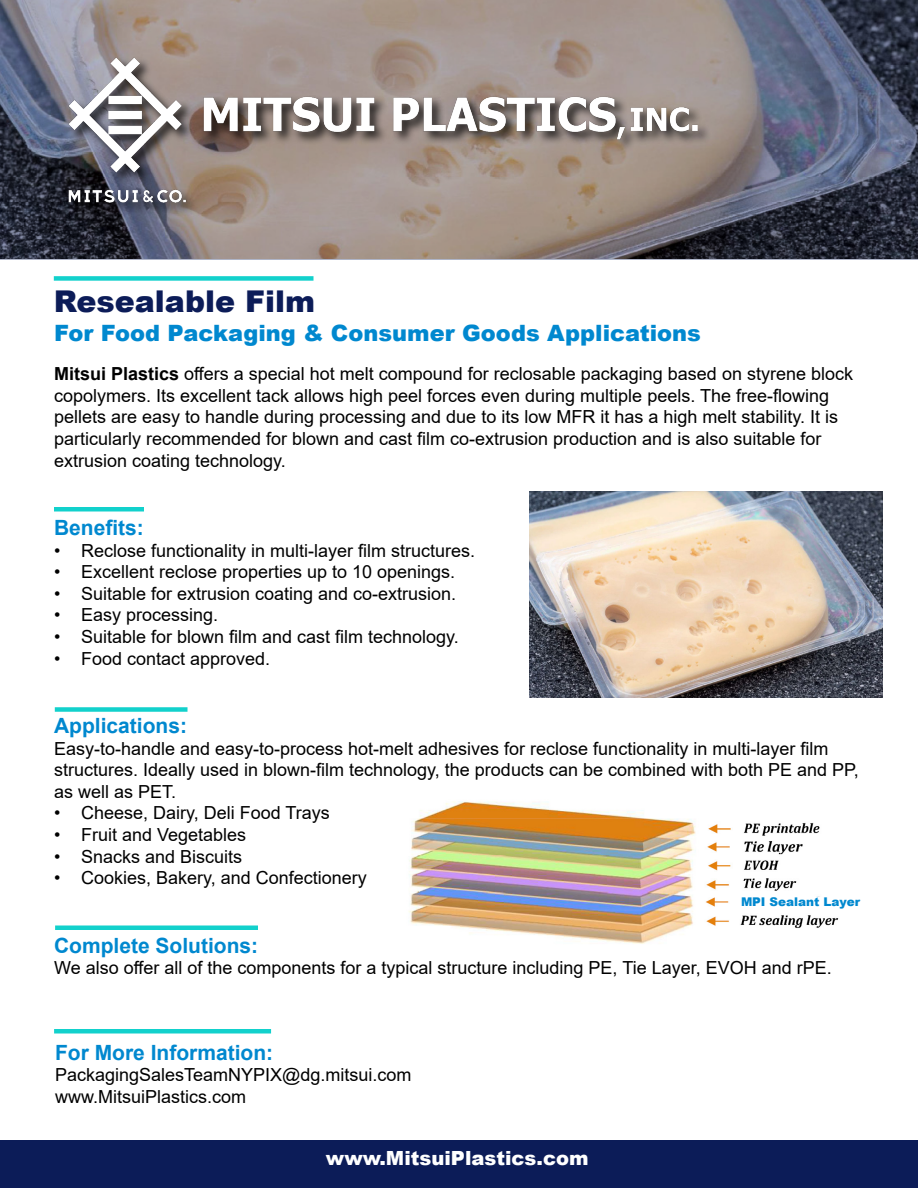
<style>
.page{position:relative;width:918px;height:1188px;background:#fff}
.page>*{position:absolute;margin:0;border:0;box-sizing:border-box;transform-origin:0 0}
.t1{font:900 30px "Arial";color:#0c1c58}
.t2{font:900 22.5px "Arial";color:#0088cf}
.t3{font:700 21px "Arial";color:#0088cf}
.t4{font:900 19.5px "Arial";color:#fff}
.t5{font:18px/21.6px "Arial";color:#000}
.t6{font:900 12px "Arial";color:#0088cf}
.s1{font-weight:700}
</style>
<div class="page">
<div style="left:0;top:1140px;width:918px;height:48px;background:#0c1c58"></div>
<svg style="left:0;top:0;width:918px;height:259px"></svg>
<div style="left:54px;top:276px;width:259px;height:5px;background:#12d1cc"></div>
<div style="left:54px;top:1029px;width:217px;height:5px;background:#12d1cc"></div>
<div style="left:55px;top:707px;width:133px;height:5px;background:#12d1cc"></div>
<img style="left:408px;top:801px;width:431px;height:143px">
<div style="left:54px;top:507px;width:90px;height:5px;background:#12d1cc"></div>
<div style="left:66px;top:56px;width:646px;height:161px;background:#000;opacity:.75"></div>
<img style="left:54px;top:53px;width:651px;height:154px">
<div style="left:741px;top:897px;width:121px;height:15px;background:#fff"></div>
<img style="left:530px;top:492px;width:352px;height:205px">
<hr style="left:55px;top:926px;width:203px;height:4px;background:#12d1cc">
<p class="t1" style="left:54px;top:280px;width:263px">Resealable Film</p>
<p class="t2" style="left:54px;top:317px;width:648px">For Food Packaging &amp; Consumer Goods Applications</p>
<p class="t5" style="left:54px;top:363px;width:800px"><span class="s1">Mitsui Plastics</span> offers a special hot melt compound for reclosable packaging based on styrene block copolymers. Its excellent tack allows high peel forces even during multiple peels. The free-flowing pellets are easy to handle during processing and due to its low MFR it has a high melt stability. It is particularly recommended for blown and cast film co-extrusion production and is also suitable for extrusion coating technology.</p>
<p class="t3" style="left:54px;top:513px;width:91px">Benefits:</p>
<p class="t5" style="left:54px;top:539px;width:423px">• Reclose functionality in multi-layer film structures.</p>
<p class="t5" style="left:54px;top:561px;width:403px">• Excellent reclose properties up to 10 openings.</p>
<p class="t5" style="left:54px;top:583px;width:404px">• Suitable for extrusion coating and co-extrusion.</p>
<p class="t5" style="left:54px;top:604px;width:166px">• Easy processing.</p>
<p class="t5" style="left:54px;top:626px;width:406px">• Suitable for blown film and cast film technology.</p>
<p class="t5" style="left:54px;top:647px;width:218px">• Food contact approved.</p>
<p class="t3" style="left:54px;top:711px;width:135px">Applications:</p>
<p class="t5" style="left:54px;top:737px;width:806px">Easy-to-handle and easy-to-process hot-melt adhesives for reclose functionality in multi-layer film structures. Ideally used in blown-film technology, the products can be combined with both PE and PP, as well as PET.</p>
<p class="t5" style="left:54px;top:802px;width:277px">• Cheese, Dairy, Deli Food Trays</p>
<p class="t5" style="left:54px;top:824px;width:194px">• Fruit and Vegetables</p>
<p class="t5" style="left:54px;top:845px;width:190px">• Snacks and Biscuits</p>
<p class="t5" style="left:54px;top:867px;width:314px">• Cookies, Bakery, and Confectionery</p>
<p class="t6" style="left:741px;top:893px;width:121px">MPI Sealant Layer</p>
<p class="t3" style="left:54px;top:930px;width:206px">Complete Solutions:</p>
<p class="t5" style="left:54px;top:957px;width:779px">We also offer all of the components for a typical structure including PE, Tie Layer, EVOH and rPE.</p>
<p class="t3" style="left:55px;top:1037px;width:220px">For More Information:</p>
<p class="t5" style="left:55px;top:1064px;width:358px">PackagingSalesTeamNYPIX@dg.mitsui.com</p>
<p class="t5" style="left:55px;top:1085px;width:193px">www.MitsuiPlastics.com</p>
<p class="t4" style="left:326px;top:1144px;width:264px">www.MitsuiPlastics.com</p>
</div>
